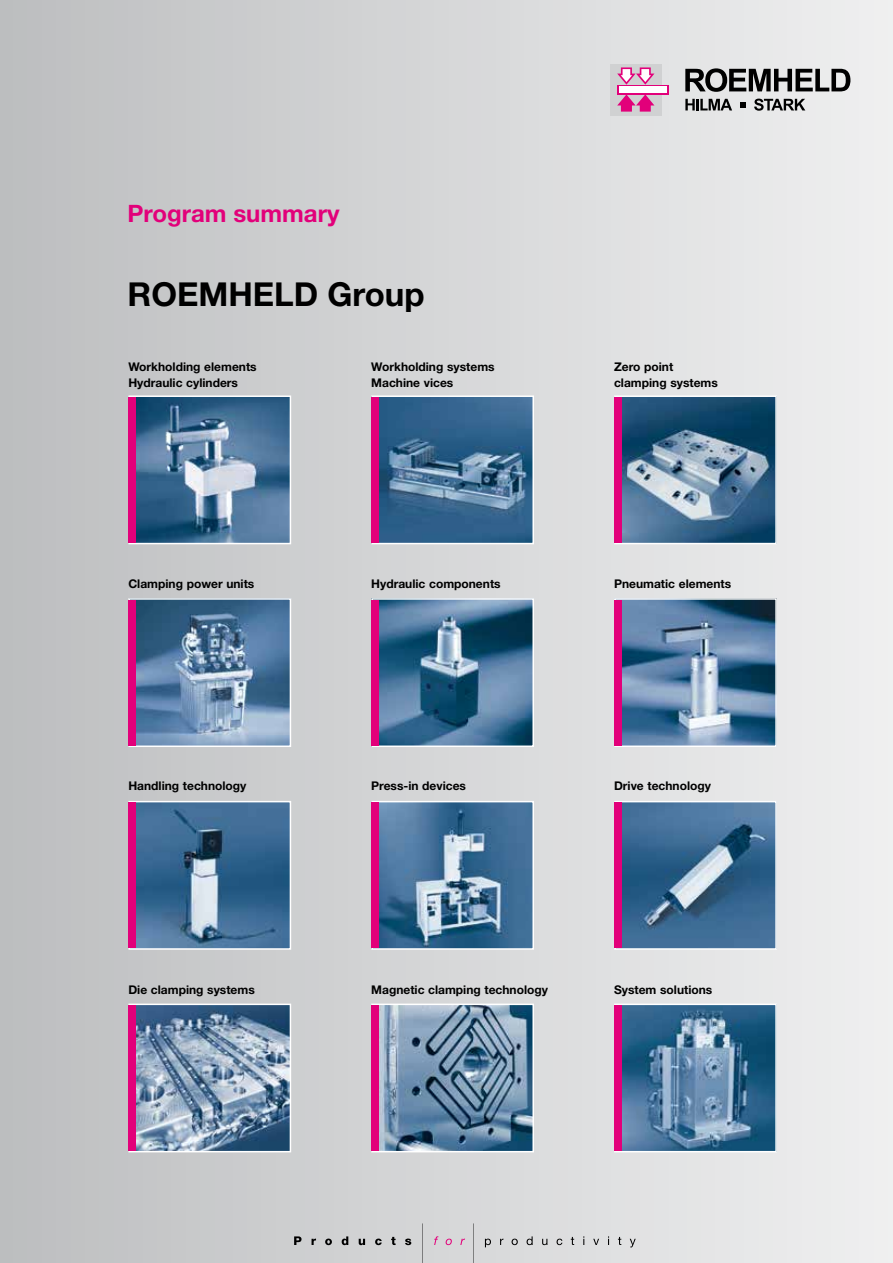
<style>
.page{position:relative;width:893px;height:1263px;background:#fff}
.page>*{position:absolute;margin:0;border:0;box-sizing:border-box;transform-origin:0 0}
.t1{font:700 33px "Helvetica Neue";color:#000}
.t2{font:700 24px "Helvetica Neue";color:#e2007a}
.t3{font:700 12px/16.2px "Helvetica Neue";color:#000}
</style>
<div class="page">
<div style="left:0;top:0;width:893px;height:1263px;background:linear-gradient(to right,#bcbec0,#eff0f0)"></div>
<svg style="left:294px;top:1236px;width:7px;height:9px"></svg>
<svg style="left:312px;top:1238px;width:4px;height:7px"></svg>
<svg style="left:325px;top:1238px;width:7px;height:7px"></svg>
<svg style="left:342px;top:1236px;width:6px;height:9px"></svg>
<svg style="left:359px;top:1239px;width:6px;height:6px"></svg>
<svg style="left:375px;top:1238px;width:7px;height:7px"></svg>
<svg style="left:391px;top:1237px;width:5px;height:8px"></svg>
<svg style="left:405px;top:1238px;width:6px;height:7px"></svg>
<svg style="left:434px;top:1236px;width:4px;height:9px"></svg>
<svg style="left:446px;top:1238px;width:6px;height:7px"></svg>
<svg style="left:460px;top:1238px;width:5px;height:7px"></svg>
<svg style="left:485px;top:1238px;width:6px;height:9px"></svg>
<svg style="left:500px;top:1238px;width:3px;height:7px"></svg>
<svg style="left:512px;top:1238px;width:6px;height:7px"></svg>
<svg style="left:527px;top:1236px;width:6px;height:9px"></svg>
<svg style="left:542px;top:1239px;width:5px;height:6px"></svg>
<svg style="left:557px;top:1238px;width:5px;height:7px"></svg>
<svg style="left:571px;top:1237px;width:3px;height:8px"></svg>
<svg style="left:593px;top:1239px;width:6px;height:6px"></svg>
<svg style="left:618px;top:1237px;width:3px;height:8px"></svg>
<svg style="left:630px;top:1239px;width:6px;height:8px"></svg>
<hr style="left:422px;top:1223px;width:1px;height:40px;background:#000">
<hr style="left:473px;top:1223px;width:1px;height:40px;background:#000">
<svg style="left:685px;top:68px;width:165px;height:24px;background:#727373"></svg>
<svg style="left:685px;top:99px;width:47px;height:11px"></svg>
<svg style="left:754px;top:99px;width:51px;height:12px"></svg>
<svg style="left:740px;top:102px;width:6px;height:5px"></svg>
<div style="left:610px;top:64px;width:52px;height:51px;background:#d0d1d2"></div>
<div style="left:617px;top:85px;width:51px;height:9px;background:#e2007a"></div>
<div style="left:619px;top:86px;width:48px;height:7px;background:#fff"></div>
<svg style="left:617px;top:67px;width:37px;height:18px"></svg>
<svg style="left:617px;top:94px;width:37px;height:18px"></svg>
<img style="left:135px;top:398px;width:153px;height:143px">
<div style="left:128px;top:395px;width:163px;height:149px;border:2px solid #fff"></div>
<div style="left:128px;top:397px;width:7px;height:146px;background:#e2007a"></div>
<img style="left:378px;top:398px;width:153px;height:143px">
<div style="left:371px;top:395px;width:163px;height:149px;border:2px solid #fff"></div>
<div style="left:371px;top:397px;width:7px;height:146px;background:#e2007a"></div>
<img style="left:621px;top:398px;width:153px;height:143px">
<div style="left:614px;top:395px;width:163px;height:149px;border:2px solid #fff"></div>
<div style="left:614px;top:397px;width:7px;height:146px;background:#e2007a"></div>
<img style="left:135px;top:601px;width:153px;height:143px">
<div style="left:128px;top:598px;width:163px;height:149px;border:2px solid #fff"></div>
<div style="left:128px;top:600px;width:7px;height:146px;background:#e2007a"></div>
<img style="left:378px;top:601px;width:153px;height:143px">
<div style="left:371px;top:598px;width:163px;height:149px;border:2px solid #fff"></div>
<div style="left:371px;top:600px;width:7px;height:146px;background:#e2007a"></div>
<img style="left:621px;top:601px;width:153px;height:143px">
<div style="left:614px;top:598px;width:163px;height:149px;border:2px solid #fff"></div>
<div style="left:614px;top:600px;width:7px;height:146px;background:#e2007a"></div>
<img style="left:135px;top:804px;width:153px;height:143px">
<div style="left:128px;top:801px;width:163px;height:149px;border:2px solid #fff"></div>
<div style="left:128px;top:802px;width:7px;height:146px;background:#e2007a"></div>
<img style="left:378px;top:804px;width:153px;height:143px">
<div style="left:371px;top:801px;width:163px;height:149px;border:2px solid #fff"></div>
<div style="left:371px;top:802px;width:7px;height:146px;background:#e2007a"></div>
<img style="left:621px;top:804px;width:153px;height:143px">
<div style="left:614px;top:801px;width:163px;height:149px;border:2px solid #fff"></div>
<div style="left:614px;top:802px;width:7px;height:146px;background:#e2007a"></div>
<img style="left:135px;top:1006px;width:153px;height:143px">
<div style="left:128px;top:1003px;width:163px;height:149px;border:2px solid #fff"></div>
<div style="left:128px;top:1005px;width:7px;height:146px;background:#e2007a"></div>
<img style="left:378px;top:1006px;width:153px;height:143px">
<div style="left:371px;top:1003px;width:163px;height:149px;border:2px solid #fff"></div>
<div style="left:371px;top:1005px;width:7px;height:146px;background:#e2007a"></div>
<img style="left:621px;top:1006px;width:153px;height:143px">
<div style="left:614px;top:1003px;width:163px;height:149px;border:2px solid #fff"></div>
<div style="left:614px;top:1005px;width:7px;height:146px;background:#e2007a"></div>
<h2 class="t2" style="left:128px;top:199px;width:213px">Program summary</h2>
<h1 class="t1" style="left:128px;top:274px;width:299px">ROEMHELD Group</h1>
<p class="t3" style="left:128px;top:358px;width:130px">Workholding elements<br>Hydraulic cylinders</p>
<p class="t3" style="left:371px;top:358px;width:125px">Workholding systems<br>Machine vices</p>
<p class="t3" style="left:614px;top:358px;width:105px">Zero point clamping systems</p>
<p class="t3" style="left:128px;top:575px;width:127px">Clamping power units</p>
<p class="t3" style="left:371px;top:575px;width:131px">Hydraulic components</p>
<p class="t3" style="left:614px;top:575px;width:119px">Pneumatic elements</p>
<p class="t3" style="left:128px;top:778px;width:120px">Handling technology</p>
<p class="t3" style="left:371px;top:778px;width:96px">Press-in devices</p>
<p class="t3" style="left:614px;top:778px;width:99px">Drive technology</p>
<p class="t3" style="left:128px;top:981px;width:128px">Die clamping systems</p>
<p class="t3" style="left:371px;top:981px;width:178px">Magnetic clamping technology</p>
<p class="t3" style="left:614px;top:981px;width:100px">System solutions</p>
</div>
